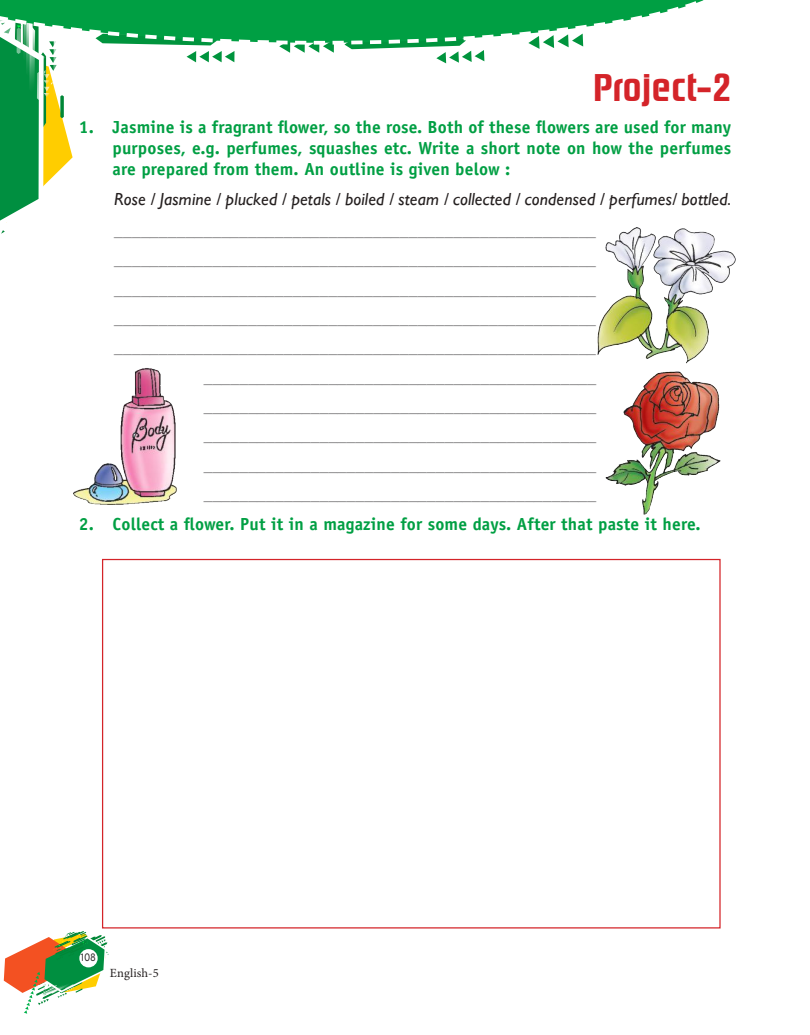
<style>
.page{position:relative;width:810px;height:1035px;background:#fff}
.page>*{position:absolute;margin:0;border:0;box-sizing:border-box;transform-origin:0 0}
.t1{font:500 37.5px "Phrastic";color:#d42429}
.t2{font:17.5px/29.4px "Gill Sans";color:#7d7c7e;text-align:right}
.t3{font:700 17.5px/21px "Officina Sans";letter-spacing:.01em;color:#009f43;text-align:justify}
.t4{font:italic 17.5px "Gill Sans";letter-spacing:.01em;color:#241f1f}
.t5{font:12.5px "Minion Pro";letter-spacing:.01em;color:#241f1f}
.t6{font:10px "B Preplay";color:#241f1f}
</style>
<div class="page">
<svg style="left:4px;top:931px;width:105px;height:83px"></svg>
<div style="left:79px;top:949px;width:19px;height:18px;background:#fff;border-radius:50%"></div>
<svg style="left:0;top:0;width:704px;height:234px"></svg>
<img style="left:605px;top:377px;width:116px;height:138px">
<img style="left:547px;top:199px;width:189px;height:178px">
<img style="left:74px;top:368px;width:103px;height:137px">
<h1 class="t1" style="left:593px;top:68px;width:139px">Project-2</h1>
<p class="t3" style="left:113px;top:117px;width:620px;text-indent:-34px">1. Jasmine is a fragrant flower, so the rose. Both of these flowers are used for many purposes, e.g. perfumes, squashes etc. Write a short note on how the perfumes are prepared from them. An outline is given below :</p>
<p class="t4" style="left:114px;top:189px;width:619px">Rose / Jasmine / plucked / petals / boiled / steam / collected / condensed / perfumes/ bottled.</p>
<p class="t2" style="left:114px;top:213px;width:484px">______________________________________________________ ______________________________________________________ ______________________________________________________ ______________________________________________________ ______________________________________________________ ____________________________________________ ____________________________________________ ____________________________________________ ____________________________________________ ____________________________________________</p>
<p class="t3" style="left:79px;top:513px;width:623px">2. Collect a flower. Put it in a magazine for some days. After that paste it here.</p>
<p class="t6" style="left:81px;top:952px;width:17px">108</p>
<p class="t5" style="left:110px;top:965px;width:50px">English-5</p>
</div>
